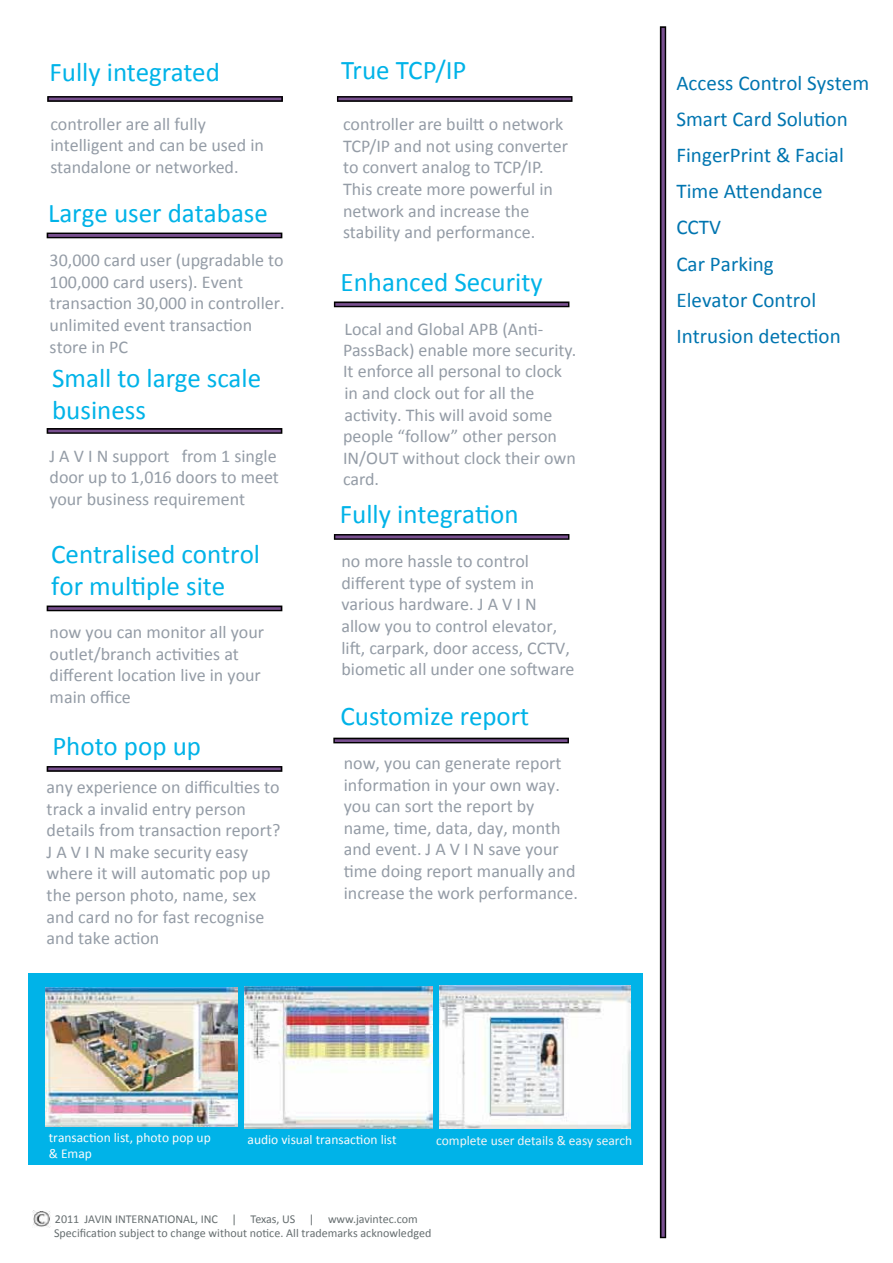
<style>
.page{position:relative;width:893px;height:1263px;background:#fff}
.page>*{position:absolute;margin:0;border:0;box-sizing:border-box;transform-origin:0 0}
.t1{font:27px/32.4px "Calibri";color:#00b3e8}
.t2{font:21px/36px "Calibri";color:#0075b0}
.t3{font:18px/21.6px "Calibri";color:#949ca6}
.t4{font:13.5px/16.2px "Calibri";color:#fcfcfc}
.t5{font:13.5px "Calibri";letter-spacing:-.005em;color:#f5f5f5}
.t6{font:12px "Calibri";color:#666e70}
</style>
<div class="page">
<div style="left:28px;top:973px;width:614px;height:192px;background:#00b3e8"></div>
<svg style="left:660px;top:26px;width:6px;height:1212px;background:#402a4d"></svg>
<svg style="left:47px;top:96px;width:236px;height:6px"></svg>
<svg style="left:337px;top:96px;width:235px;height:6px"></svg>
<svg style="left:47px;top:233px;width:235px;height:5px"></svg>
<svg style="left:47px;top:428px;width:235px;height:6px"></svg>
<svg style="left:47px;top:606px;width:235px;height:5px"></svg>
<svg style="left:334px;top:302px;width:235px;height:5px"></svg>
<svg style="left:334px;top:534px;width:235px;height:6px"></svg>
<svg style="left:47px;top:766px;width:235px;height:6px"></svg>
<svg style="left:333px;top:738px;width:236px;height:5px"></svg>
<img style="left:45px;top:987px;width:192px;height:140px">
<img style="left:244px;top:987px;width:189px;height:142px">
<img style="left:439px;top:986px;width:191px;height:143px">
<img style="left:32px;top:1210px;width:18px;height:18px">
<h1 class="t1" style="left:50px;top:56px;width:172px">Fully integrated</h1>
<p class="t3" style="left:50px;top:113px;width:215px">controller are all fully intelligent and can be used in standalone or networked.</p>
<h1 class="t1" style="left:48px;top:197px;width:221px">Large user database</h1>
<p class="t3" style="left:50px;top:249px;width:236px">30,000 card user (upgradable to<br>100,000 card users). Event transaction 30,000 in controller. unlimited event transaction store in PC</p>
<h1 class="t1" style="left:52px;top:362px;width:211px">Small to large scale business</h1>
<p class="t3" style="left:49px;top:445px;width:231px">J A V I N support from 1 single door up to 1,016 doors to meet your business requirement</p>
<h1 class="t1" style="left:51px;top:537px;width:210px">Centralised control for multiple site</h1>
<p class="t3" style="left:50px;top:621px;width:216px">now you can monitor all your outlet/branch activities at different location live in your main office</p>
<h1 class="t1" style="left:52px;top:730px;width:150px">Photo pop up</h1>
<p class="t3" style="left:47px;top:776px;width:235px">any experience on difficulties to track a invalid entry person details from transaction report?<br>J A V I N make security easy where it will automatic pop up the person photo, name, sex and card no for fast recognise and take action</p>
<h1 class="t1" style="left:341px;top:54px;width:127px">True TCP/IP</h1>
<p class="t3" style="left:343px;top:113px;width:226px">controller are builtt o network<br>TCP/IP and not using converter to convert analog to TCP/IP.<br>This create more powerful in network and increase the stability and performance.</p>
<h1 class="t1" style="left:340px;top:266px;width:204px">Enhanced Security</h1>
<p class="t3" style="left:344px;top:318px;width:200px">Local and Global APB (Anti-</p>
<p class="t3" style="left:343px;top:339px;width:234px">PassBack) enable more security.<br>It enforce all personal to clock</p>
<p class="t3" style="left:344px;top:382px;width:209px">in and clock out for all the activity. This will avoid some</p>
<p class="t3" style="left:343px;top:425px;width:234px">people “follow” other person<br>IN/OUT without clock their own card.</p>
<h1 class="t1" style="left:340px;top:498px;width:180px">Fully integration</h1>
<p class="t3" style="left:341px;top:550px;width:235px">no more hassle to control different type of system in various hardware. J A V I N allow you to control elevator, lift, carpark, door access, CCTV, biometic all under one software</p>
<h1 class="t1" style="left:340px;top:700px;width:190px">Customize report</h1>
<p class="t3" style="left:344px;top:752px;width:236px">now, you can generate report information in your own way. you can sort the report by name, time, data, day, month and event. J A V I N save your time doing report manually and increase the work performance.</p>
<p class="t2" style="left:676px;top:65px;width:194px">Access Control System<br>Smart Card Solution<br>FingerPrint &amp; Facial<br>Time Attendance<br>CCTV<br>Car Parking<br>Elevator Control<br>Intrusion detection</p>
<p class="t4" style="left:49px;top:1129px;width:163px">transaction list, photo pop up &amp; Emap</p>
<p class="t4" style="left:247px;top:1132px;width:151px">audio visual transaction list</p>
<p class="t5" style="left:436px;top:1132px;width:197px">complete user details &amp; easy search</p>
<p class="t6" style="left:55px;top:1211px;width:364px">2011 JAVIN INTERNATIONAL, INC | Texas, US | www.javintec.com</p>
<p class="t6" style="left:54px;top:1225px;width:379px">Specification subject to change without notice. All trademarks acknowledged</p>
</div>
